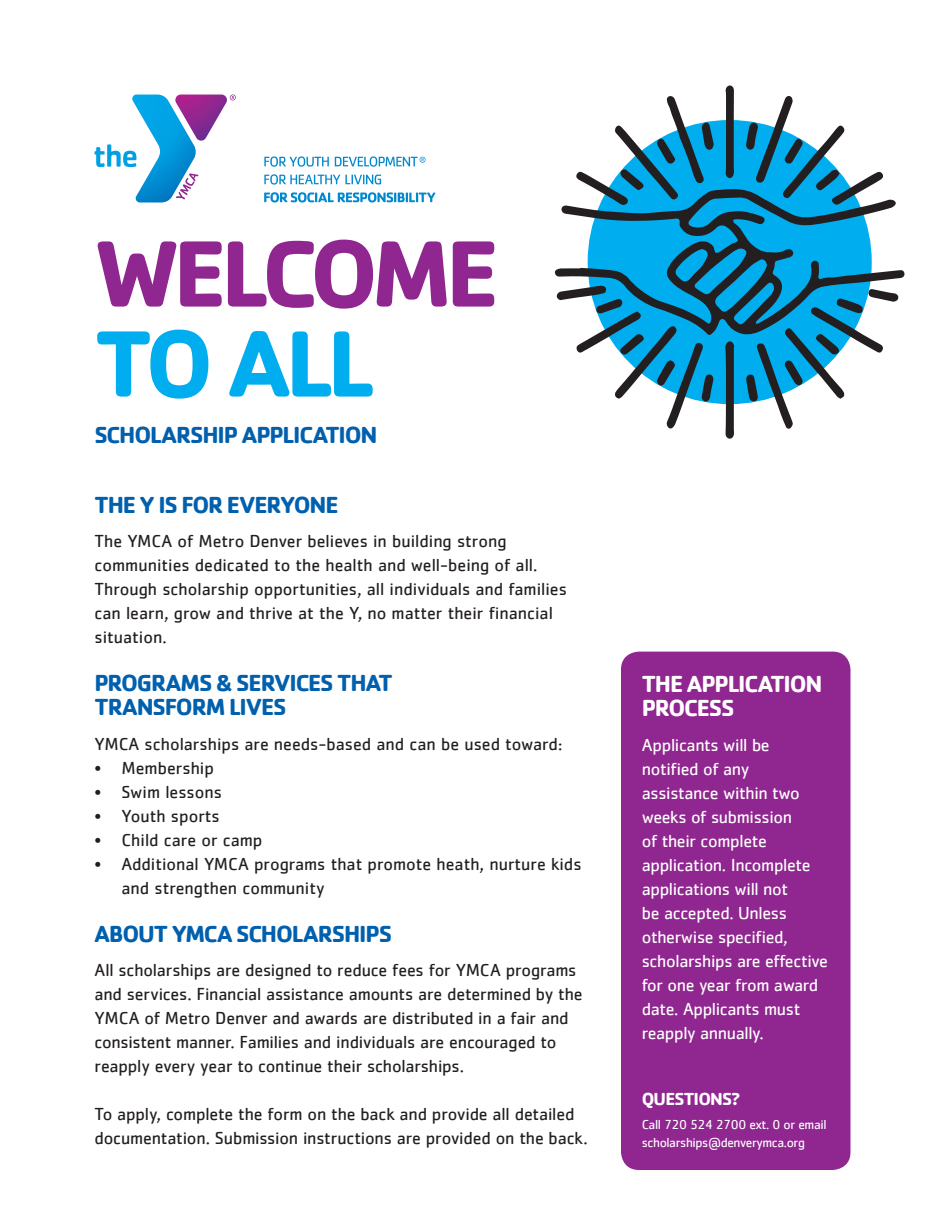
<style>
.page{position:relative;width:945px;height:1215px;background:#fff}
.page>*{position:absolute;margin:0;border:0;box-sizing:border-box;transform-origin:0 0}
.t1{font:700 97.5px "Cachet";letter-spacing:-.065em;color:#90268f}
.t2{font:700 97.5px "Cachet";color:#00aeef}
.t3{font:700 24px "Cachet";letter-spacing:-.045em;color:#0160ae}
.t4{font:700 24px/24px "Cachet";letter-spacing:-.05em;color:#fff}
.t5{font:18px/24px "Cachet";letter-spacing:-.005em;color:#231f20}
.t6{font:18px/24px "Cachet";letter-spacing:-.02em;color:#fff}
.t7{font:700 18px "Cachet";letter-spacing:-.045em;color:#fff}
.t8{font:13.5px/18px "Cachet";letter-spacing:-.03em;color:#fff}
</style>
<div class="page">
<div style="left:621px;top:652px;width:229px;height:518px;background:#90268f;border-radius:18px"></div>
<div style="left:588px;top:120px;width:284px;height:284px;background:#00aeef;border-radius:50%"></div>
<svg style="left:555px;top:189px;width:350px;height:146px"></svg>
<svg style="left:725px;top:341px;width:9px;height:98px"></svg>
<svg style="left:725px;top:85px;width:9px;height:94px"></svg>
<svg style="left:576px;top:96px;width:138px;height:109px"></svg>
<svg style="left:557px;top:286px;width:156px;height:143px"></svg>
<svg style="left:746px;top:289px;width:152px;height:140px"></svg>
<svg style="left:746px;top:96px;width:138px;height:109px"></svg>
<svg style="left:94px;top:95px;width:142px;height:107px"></svg>
<svg style="left:264px;top:156px;width:65px;height:11px"></svg>
<svg style="left:264px;top:174px;width:117px;height:11px"></svg>
<svg style="left:264px;top:192px;width:171px;height:10px"></svg>
<svg style="left:335px;top:156px;width:91px;height:11px"></svg>
<p class="t1" style="left:94px;top:211px;width:407px">WELCOME</p>
<p class="t2" style="left:94px;top:301px;width:281px">TO ALL</p>
<p class="t3" style="left:94px;top:419px;width:285px">SCHOLARSHIP APPLICATION</p>
<p class="t3" style="left:94px;top:489px;width:246px">THE Y IS FOR EVERYONE</p>
<p class="t5" style="left:94px;top:529px;width:474px">The YMCA of Metro Denver believes in building strong communities dedicated to the health and well-being of all.<br>Through scholarship opportunities, all individuals and families can learn, grow and thrive at the Y, no matter their financial situation.</p>
<p class="t3" style="left:94px;top:668px;width:300px">PROGRAMS &amp; SERVICES THAT</p>
<p class="t3" style="left:94px;top:692px;width:193px">TRANSFORM LIVES</p>
<p class="t5" style="left:94px;top:731px;width:469px">YMCA scholarships are needs-based and can be used toward:</p>
<p class="t5" style="left:94px;top:755px;width:121px">• Membership</p>
<p class="t5" style="left:94px;top:779px;width:129px">• Swim lessons</p>
<p class="t5" style="left:94px;top:803px;width:127px">• Youth sports</p>
<p class="t5" style="left:94px;top:827px;width:170px">• Child care or camp</p>
<p class="t5" style="left:122px;top:851px;width:462px;text-indent:-27px">• Additional YMCA programs that promote heath, nurture kids and strengthen community</p>
<p class="t3" style="left:94px;top:918px;width:299px">ABOUT YMCA SCHOLARSHIPS</p>
<p class="t5" style="left:94px;top:958px;width:490px">All scholarships are designed to reduce fees for YMCA programs and services. Financial assistance amounts are determined by the YMCA of Metro Denver and awards are distributed in a fair and consistent manner. Families and individuals are encouraged to reapply every year to continue their scholarships.</p>
<p class="t5" style="left:94px;top:1102px;width:495px">To apply, complete the form on the back and provide all detailed documentation. Submission instructions are provided on the back.</p>
<p class="t4" style="left:642px;top:671px;width:182px">THE APPLICATION<br>PROCESS</p>
<p class="t6" style="left:642px;top:732px;width:188px">Applicants will be notified of any assistance within two weeks of submission<br>of their complete application. Incomplete applications will not<br>be accepted. Unless otherwise specified, scholarships are effective for one year from award date. Applicants must reapply annually.</p>
<p class="t7" style="left:642px;top:1087px;width:100px">QUESTIONS?</p>
<p class="t8" style="left:642px;top:1115px;width:186px">Call 720 524 2700 ext. 0 or email scholarships@denverymca.org</p>
</div>
